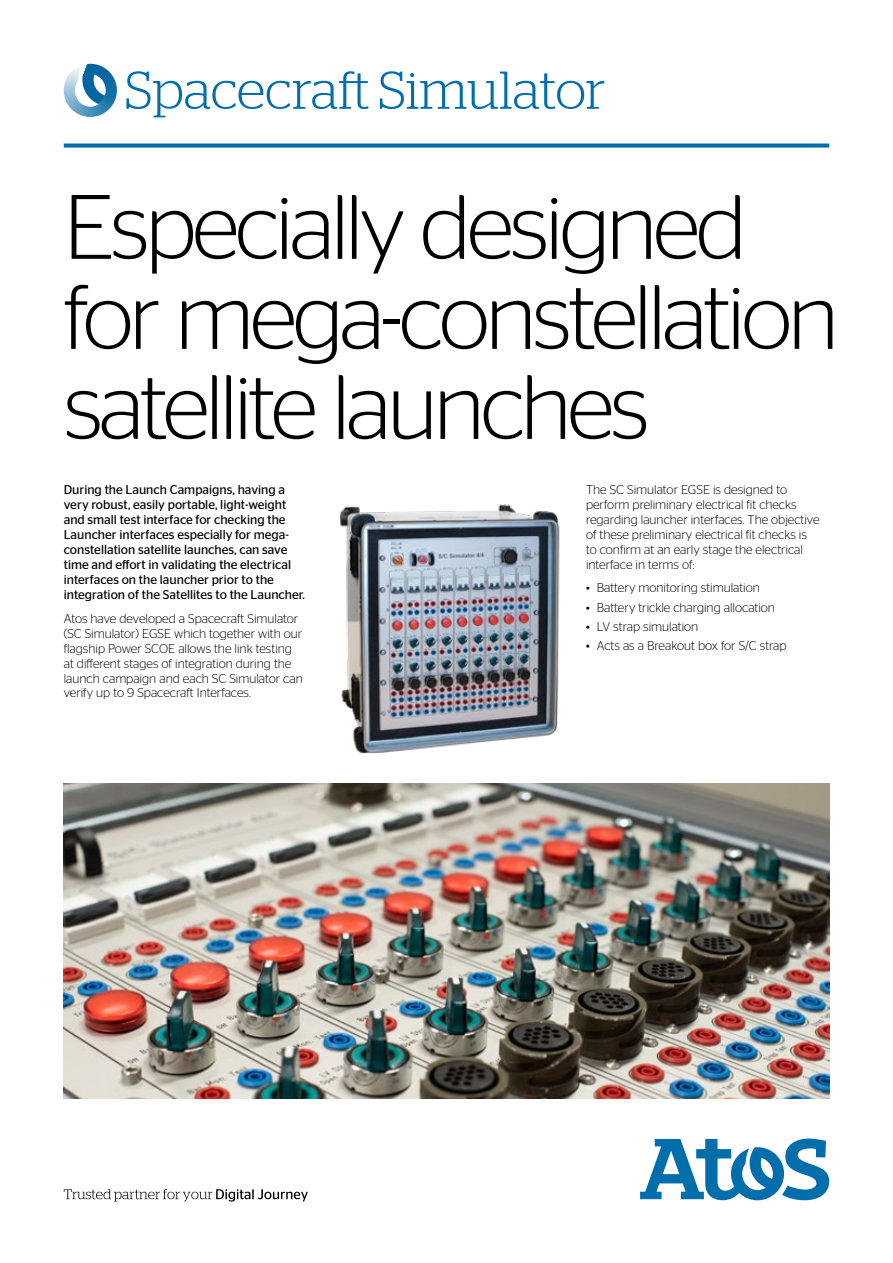
<style>
.page{position:relative;width:893px;height:1263px;background:#fff}
.page>*{position:absolute;margin:0;border:0;box-sizing:border-box;transform-origin:0 0}
.t1{font:300 91.2px/90px "Stag Sans";letter-spacing:-.04em;color:#000}
.t2{font:300 53.25px "Stag";color:#006eab}
.t3{font:300 12.75px/15px "Stag Sans";color:#000}
.t4{font:12.75px/15px "Stag Sans";color:#000}
</style>
<div class="page">
<svg style="left:640px;top:1138px;width:189px;height:62px"></svg>
<svg style="left:64px;top:1189px;width:244px;height:12px"></svg>
<svg style="left:64px;top:64px;width:53px;height:53px"></svg>
<svg style="left:64px;top:144px;width:765px;height:4px;background:#1b7db3"></svg>
<img style="left:339px;top:504px;width:221px;height:250px">
<img style="left:64px;top:784px;width:765px;height:315px">
<h2 class="t2" style="left:125px;top:60px;width:482px">Spacecraft Simulator</h2>
<h1 class="t1" style="left:64px;top:181px;width:776px">Especially designed for mega-constellation satellite launches</h1>
<p class="t4" style="left:64px;top:482px;width:243px">During the Launch Campaigns, having a very robust, easily portable, light-weight and small test interface for checking the Launcher interfaces especially for mega&shy;constellation satellite launches, can save time and effort in validating the electrical interfaces on the launcher prior to the integration of the Satellites to the Launcher.</p>
<p class="t3" style="left:64px;top:610px;width:241px">Atos have developed a Spacecraft Simulator (SC Simulator) EGSE which together with our flagship Power SCOE allows the link testing at different stages of integration during the launch campaign and each SC Simulator can verify up to 9 Spacecraft Interfaces.</p>
<p class="t3" style="left:586px;top:482px;width:235px">The SC Simulator EGSE is designed to perform preliminary electrical fit checks regarding launcher interfaces. The objective of these preliminary electrical fit checks is to confirm at an early stage the electrical interface in terms of:</p>
<p class="t3" style="left:586px;top:580px;width:175px">• Battery monitoring stimulation</p>
<p class="t3" style="left:586px;top:600px;width:190px">• Battery trickle charging allocation</p>
<p class="t3" style="left:586px;top:619px;width:114px">• LV strap simulation</p>
<p class="t3" style="left:586px;top:638px;width:202px">• Acts as a Breakout box for S/C strap</p>
</div>
